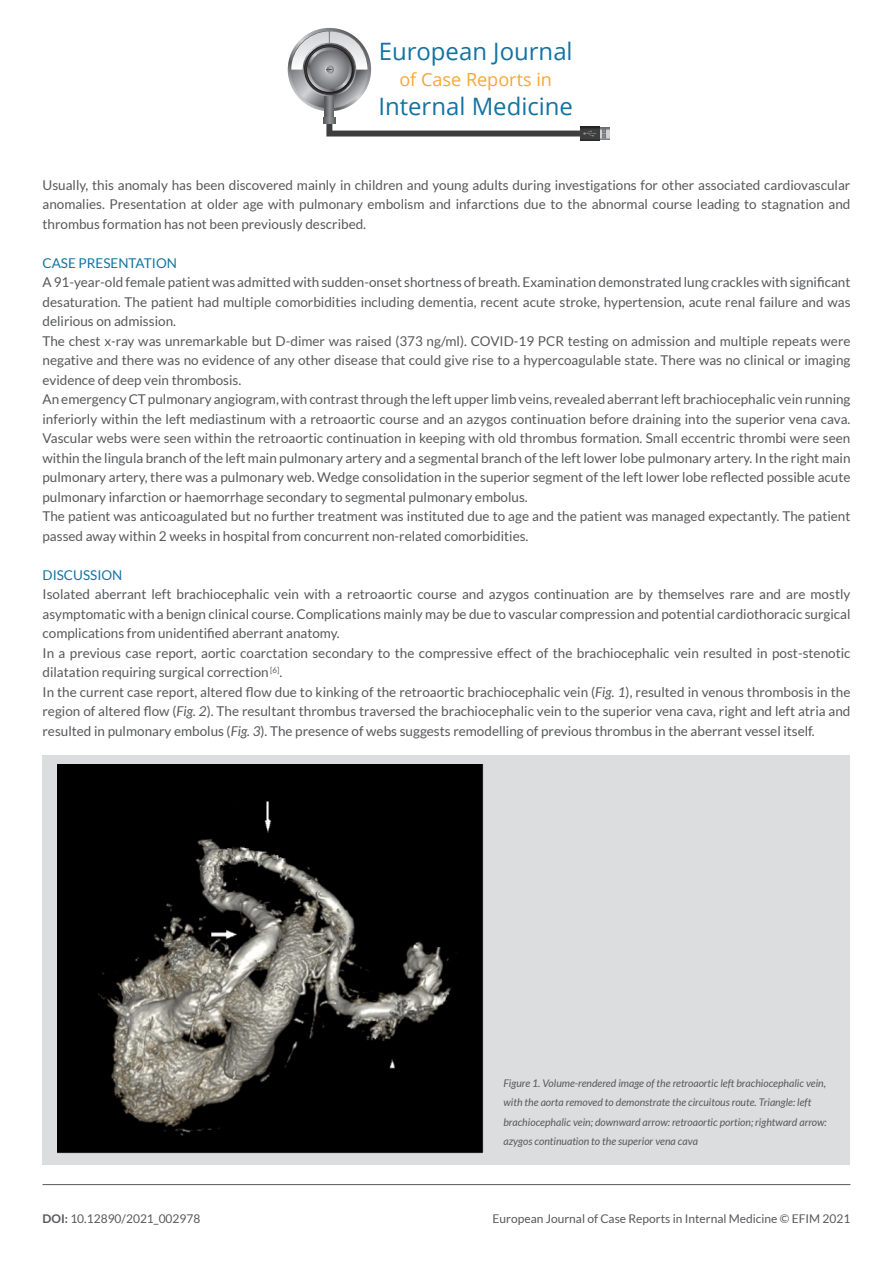
<style>
.page{position:relative;width:893px;height:1263px;background:#fff}
.page>*{position:absolute;margin:0;border:0;box-sizing:border-box;transform-origin:0 0}
.t1{font:24px "Open Sans";color:#1373a1}
.t2{font:18px "Open Sans";color:#faa633}
.TESTO_ARTICOLO{font:13.5px/19.5px "Lato";color:#57585a;text-align:justify}
.TITOLINI{font:13.5px "Lato";color:#1373a1}
.t3{font:12px "Lato";color:#57585a}
.DIDASCALIA{font:italic 10.5px/19.5px "Lato";color:#57585a}
.s1{font-style:italic}
.s2{font-weight:700}
</style>
<div class="page">
<svg style="left:288px;top:28px;width:83px;height:83px"></svg>
<svg style="left:291px;top:31px;width:77px;height:77px"></svg>
<svg style="left:325px;top:96px;width:9px;height:21px"></svg>
<svg style="left:303px;top:43px;width:53px;height:53px"></svg>
<svg style="left:304px;top:44px;width:51px;height:51px"></svg>
<svg style="left:307px;top:47px;width:45px;height:45px"></svg>
<svg style="left:310px;top:50px;width:39px;height:39px"></svg>
<svg style="left:291px;top:31px;width:76px;height:43px"></svg>
<svg style="left:600px;top:128px;width:10px;height:11px"></svg>
<svg style="left:603px;top:129px;width:2px;height:9px"></svg>
<svg style="left:580px;top:126px;width:20px;height:15px"></svg>
<svg style="left:323px;top:117px;width:273px;height:20px"></svg>
<hr style="left:43px;top:1184px;width:807px;height:1px;background:#57585a">
<div style="left:43px;top:755px;width:807px;height:410px;background:#dcdddf"></div>
<img style="left:58px;top:764px;width:425px;height:390px">
<h1 class="t1" style="left:379px;top:35px;width:196px">European Journal</h1>
<h2 class="t2" style="left:399px;top:67px;width:154px">of Case Reports in</h2>
<h1 class="t1" style="left:378px;top:89px;width:196px">Internal Medicine</h1>
<p class="TESTO_ARTICOLO" style="left:43px;top:175px;width:809px">Usually, this anomaly has been discovered mainly in children and young adults during investigations for other associated cardiovascular anomalies. Presentation at older age with pulmonary embolism and infarctions due to the abnormal course leading to stagnation and thrombus formation has not been previously described.</p>
<p class="TITOLINI" style="left:43px;top:255px;width:136px">CASE PRESENTATION</p>
<p class="TESTO_ARTICOLO" style="left:43px;top:272px;width:809px">A 91-year-old female patient was admitted with sudden-onset shortness of breath. Examination demonstrated lung crackles with significant desaturation. The patient had multiple comorbidities including dementia, recent acute stroke, hypertension, acute renal failure and was delirious on admission.</p>
<p class="TESTO_ARTICOLO" style="left:43px;top:331px;width:809px">The chest x-ray was unremarkable but D-dimer was raised (373 ng/ml). COVID-19 PCR testing on admission and multiple repeats were negative and there was no evidence of any other disease that could give rise to a hypercoagulable state. There was no clinical or imaging evidence of deep vein thrombosis.</p>
<p class="TESTO_ARTICOLO" style="left:43px;top:389px;width:809px">An emergency CT pulmonary angiogram, with contrast through the left upper limb veins, revealed aberrant left brachiocephalic vein running inferiorly within the left mediastinum with a retroaortic course and an azygos continuation before draining into the superior vena cava.<br>Vascular webs were seen within the retroaortic continuation in keeping with old thrombus formation. Small eccentric thrombi were seen within the lingula branch of the left main pulmonary artery and a segmental branch of the left lower lobe pulmonary artery. In the right main pulmonary artery, there was a pulmonary web. Wedge consolidation in the superior segment of the left lower lobe reflected possible acute pulmonary infarction or haemorrhage secondary to segmental pulmonary embolus.</p>
<p class="TESTO_ARTICOLO" style="left:43px;top:506px;width:809px">The patient was anticoagulated but no further treatment was instituted due to age and the patient was managed expectantly. The patient passed away within 2 weeks in hospital from concurrent non-related comorbidities.</p>
<p class="TITOLINI" style="left:43px;top:567px;width:82px">DISCUSSION</p>
<p class="TESTO_ARTICOLO" style="left:43px;top:584px;width:809px">Isolated aberrant left brachiocephalic vein with a retroaortic course and azygos continuation are by themselves rare and are mostly asymptomatic with a benign clinical course. Complications mainly may be due to vascular compression and potential cardiothoracic surgical complications from unidentified aberrant anatomy.</p>
<p class="TESTO_ARTICOLO" style="left:43px;top:643px;width:809px">In a previous case report, aortic coarctation secondary to the compressive effect of the brachiocephalic vein resulted in post-stenotic dilatation requiring surgical correction <sup>[6]</sup>.</p>
<p class="TESTO_ARTICOLO" style="left:43px;top:682px;width:809px">In the current case report, altered flow due to kinking of the retroaortic brachiocephalic vein (<span class="s1">Fig. 1</span>), resulted in venous thrombosis in the region of altered flow (<span class="s1">Fig. 2</span>). The resultant thrombus traversed the brachiocephalic vein to the superior vena cava, right and left atria and resulted in pulmonary embolus (<span class="s1">Fig. 3</span>). The presence of webs suggests remodelling of previous thrombus in the aberrant vessel itself.</p>
<p class="DIDASCALIA" style="left:503px;top:1073px;width:325px">Figure 1. Volume-rendered image of the retroaortic left brachiocephalic vein, with the aorta removed to demonstrate the circuitous route. Triangle: left brachiocephalic vein; downward arrow: retroaortic portion; rightward arrow: azygos continuation to the superior vena cava</p>
<p class="t3" style="left:43px;top:1212px;width:159px"><span class="s2">DOI:</span> 10.12890/2021_002978</p>
<p class="t3" style="left:493px;top:1212px;width:359px">European Journal of Case Reports in Internal Medicine © EFIM 2021</p>
</div>
